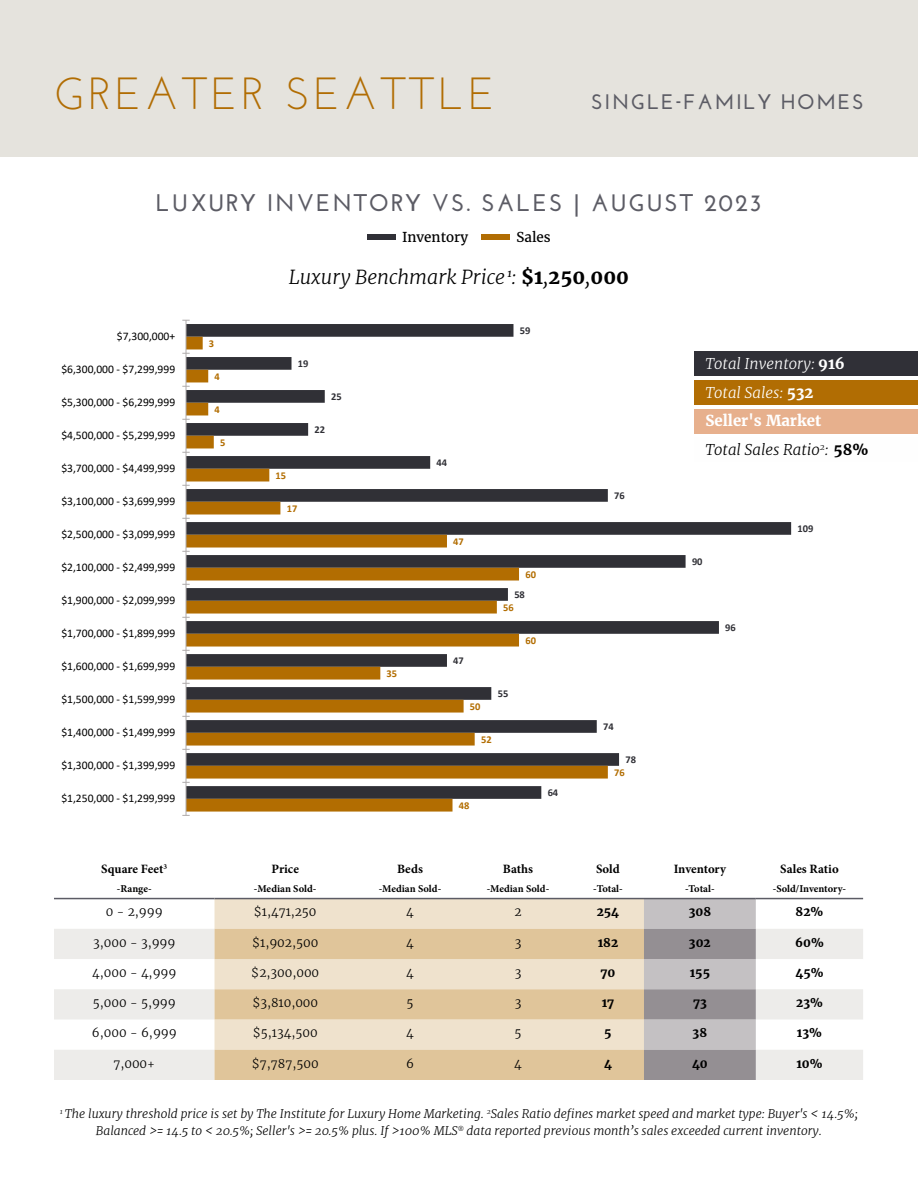
<style>
.page{position:relative;width:918px;height:1188px;background:#fff}
.page>*{position:absolute;margin:0;border:0;box-sizing:border-box;transform-origin:0 0}
.t1{font:45px "Josefin Sans";letter-spacing:.08em;color:#b16d03}
.t2{font:700 24px "Josefin Sans";letter-spacing:.08em;color:#5c5c65}
.t3{font:700 21px "Josefin Sans";letter-spacing:.08em;color:#5c5c65}
.t4{font:italic 300 19.5px "Merriweather";color:#000}
.t5{font:italic 300 15px/28.8px "Merriweather";color:#fff}
.t6{font:italic 300 15px "Merriweather";color:#000}
.t7{font:700 15px "Merriweather";color:#fff}
.t8{font:13.5px "Merriweather";color:#000}
.t9{font:700 12.75px "Minion Pro";color:#000}
.t10{font:italic 300 12px/16.5px "Merriweather";color:#000;text-align:center}
.t11{font:300 12px "Merriweather";color:#000}
.t12{font:700 12px "Merriweather";color:#000}
.t13{font:11.55px "Calibri";letter-spacing:-.005em;color:#000}
.t14{font:700 10.5px "Minion Pro";color:#000}
.t15{font:700 10.5px "Calibri";color:#303036}
.t16{font:700 10.5px "Calibri";color:#b26d01}
.s1{font-weight:700;font-style:normal}
</style>
<div class="page">
<div style="left:0;top:0;width:918px;height:158px;background:#e5e3dd"></div>
<svg style="left:187px;top:324px;width:604px;height:442px"></svg>
<svg style="left:187px;top:337px;width:421px;height:475px"></svg>
<hr style="left:186px;top:320px;width:1px;height:495px;background:#afabab">
<div style="left:367px;top:234px;width:29px;height:6px;background:#303037"></div>
<div style="left:482px;top:234px;width:28px;height:6px;background:#b16d03"></div>
<div style="left:215px;top:899px;width:429px;height:30px;background:#efe2cd"></div>
<svg style="left:54px;top:929px;width:809px;height:151px;fill:#edecea"></svg>
<svg style="left:215px;top:929px;width:429px;height:151px;background:#e6d0ae"></svg>
<svg style="left:644px;top:899px;width:112px;height:181px;background:#aca8ab"></svg>
<hr style="left:54px;top:898px;width:161px;height:1px;background:#5c5c65">
<hr style="left:215px;top:898px;width:141px;height:1px;background:#5c5c65">
<hr style="left:356px;top:898px;width:108px;height:1px;background:#5c5c65">
<hr style="left:464px;top:898px;width:108px;height:1px;background:#5c5c65">
<hr style="left:572px;top:898px;width:72px;height:1px;background:#5c5c65">
<hr style="left:644px;top:898px;width:112px;height:1px;background:#5c5c65">
<hr style="left:756px;top:898px;width:107px;height:1px;background:#5c5c65">
<div style="left:694px;top:409px;width:224px;height:25px;background:#e7b08d"></div>
<div style="left:694px;top:351px;width:224px;height:25px;background:#303037"></div>
<div style="left:694px;top:380px;width:224px;height:25px;background:#b16d03"></div>
<div style="left:694px;top:438px;width:224px;height:24px;background:#fefefe"></div>
<h1 class="t1" style="left:54px;top:65px;width:442px">GREATER SEATTLE</h1>
<h3 class="t3" style="left:591px;top:89px;width:274px">SINGLE-FAMILY HOMES</h3>
<h2 class="t2" style="left:156px;top:189px;width:608px">LUXURY INVENTORY VS. SALES | AUGUST 2023</h2>
<p class="t8" style="left:402px;top:229px;width:68px">Inventory</p>
<p class="t8" style="left:516px;top:229px;width:36px">Sales</p>
<p class="t13" style="left:117px;top:328px;width:60px">$7,300,000+</p>
<p class="t13" style="left:61px;top:361px;width:115px">$6,300,000 - $7,299,999</p>
<p class="t13" style="left:61px;top:394px;width:115px">$5,300,000 - $6,299,999</p>
<p class="t13" style="left:61px;top:427px;width:115px">$4,500,000 - $5,299,999</p>
<p class="t13" style="left:61px;top:460px;width:115px">$3,700,000 - $4,499,999</p>
<p class="t13" style="left:61px;top:493px;width:115px">$3,100,000 - $3,699,999</p>
<p class="t13" style="left:61px;top:526px;width:115px">$2,500,000 - $3,099,999</p>
<p class="t13" style="left:61px;top:559px;width:115px">$2,100,000 - $2,499,999</p>
<p class="t13" style="left:61px;top:592px;width:115px">$1,900,000 - $2,099,999</p>
<p class="t13" style="left:61px;top:625px;width:115px">$1,700,000 - $1,899,999</p>
<p class="t13" style="left:61px;top:658px;width:115px">$1,600,000 - $1,699,999</p>
<p class="t13" style="left:61px;top:691px;width:115px">$1,500,000 - $1,599,999</p>
<p class="t13" style="left:61px;top:724px;width:115px">$1,400,000 - $1,499,999</p>
<p class="t13" style="left:61px;top:757px;width:115px">$1,300,000 - $1,399,999</p>
<p class="t13" style="left:61px;top:790px;width:115px">$1,250,000 - $1,299,999</p>
<p class="t9" style="left:101px;top:860px;width:67px">Square Feet<sup>3</sup></p>
<p class="t14" style="left:117px;top:882px;width:36px">-Range-</p>
<p class="t16" style="left:209px;top:336px;width:7px">3</p>
<p class="t16" style="left:215px;top:369px;width:7px">4</p>
<p class="t16" style="left:215px;top:402px;width:7px">4</p>
<p class="t16" style="left:220px;top:435px;width:7px">5</p>
<h3 class="t4" style="left:289px;top:265px;width:342px">Luxury Benchmark Price <sup>1</sup>: <span class="s1">$1</span>,<span class="s1">250</span>,<span class="s1">000</span></h3>
<p class="t15" style="left:298px;top:356px;width:12px">19</p>
<p class="t15" style="left:331px;top:389px;width:12px">25</p>
<p class="t16" style="left:276px;top:468px;width:12px">15</p>
<p class="t16" style="left:287px;top:501px;width:12px">17</p>
<p class="t15" style="left:314px;top:422px;width:12px">22</p>
<p class="t9" style="left:272px;top:860px;width:29px">Price</p>
<p class="t14" style="left:254px;top:882px;width:64px">-Median Sold-</p>
<p class="t15" style="left:520px;top:323px;width:12px">59</p>
<p class="t15" style="left:437px;top:455px;width:12px">44</p>
<p class="t16" style="left:387px;top:666px;width:12px">35</p>
<p class="t16" style="left:453px;top:534px;width:12px">47</p>
<p class="t15" style="left:453px;top:653px;width:12px">47</p>
<p class="t16" style="left:470px;top:699px;width:12px">50</p>
<p class="t16" style="left:525px;top:567px;width:12px">60</p>
<p class="t15" style="left:514px;top:587px;width:12px">58</p>
<p class="t16" style="left:503px;top:600px;width:12px">56</p>
<p class="t16" style="left:525px;top:633px;width:12px">60</p>
<p class="t15" style="left:498px;top:686px;width:12px">55</p>
<p class="t16" style="left:481px;top:732px;width:12px">52</p>
<p class="t16" style="left:459px;top:798px;width:12px">48</p>
<p class="t15" style="left:548px;top:785px;width:12px">64</p>
<p class="t9" style="left:397px;top:860px;width:27px">Beds</p>
<p class="t14" style="left:379px;top:882px;width:64px">-Median Sold-</p>
<p class="t9" style="left:503px;top:860px;width:32px">Baths</p>
<p class="t14" style="left:487px;top:882px;width:64px">-Median Sold-</p>
<p class="t15" style="left:614px;top:488px;width:12px">76</p>
<p class="t15" style="left:603px;top:719px;width:12px">74</p>
<p class="t15" style="left:625px;top:752px;width:12px">78</p>
<p class="t16" style="left:614px;top:765px;width:12px">76</p>
<p class="t9" style="left:596px;top:860px;width:25px">Sold</p>
<p class="t14" style="left:593px;top:882px;width:31px">-Total-</p>
<p class="t5" style="left:705px;top:349px;width:141px">Total Inventory: <span class="s1">916<br></span>Total Sales: <span class="s1">532</span></p>
<p class="t7" style="left:705px;top:412px;width:117px">Seller's Market</p>
<p class="t6" style="left:705px;top:440px;width:165px">Total Sales Ratio<sup>2</sup>: <span class="s1">58%</span></p>
<p class="t15" style="left:692px;top:554px;width:12px">90</p>
<p class="t15" style="left:725px;top:620px;width:12px">96</p>
<p class="t15" style="left:798px;top:521px;width:17px">109</p>
<p class="t9" style="left:674px;top:860px;width:54px">Inventory</p>
<p class="t14" style="left:685px;top:882px;width:31px">-Total-</p>
<p class="t9" style="left:780px;top:860px;width:60px">Sales Ratio</p>
<p class="t14" style="left:773px;top:882px;width:75px">-Sold/Inventory-</p>
<p class="t11" style="left:106px;top:905px;width:58px">0 - 2,999</p>
<p class="t11" style="left:254px;top:905px;width:64px">$1,471,250</p>
<p class="t11" style="left:406px;top:905px;width:9px">4</p>
<p class="t11" style="left:514px;top:905px;width:9px">2</p>
<p class="t12" style="left:597px;top:905px;width:24px">254</p>
<p class="t12" style="left:689px;top:905px;width:24px">308</p>
<p class="t12" style="left:796px;top:905px;width:29px">82%</p>
<p class="t11" style="left:93px;top:935px;width:84px">3,000 - 3,999</p>
<p class="t11" style="left:252px;top:935px;width:68px">$1,902,500</p>
<p class="t11" style="left:406px;top:935px;width:9px">4</p>
<p class="t11" style="left:515px;top:935px;width:8px">3</p>
<p class="t12" style="left:598px;top:935px;width:22px">182</p>
<p class="t12" style="left:689px;top:935px;width:23px">302</p>
<p class="t12" style="left:795px;top:935px;width:30px">60%</p>
<p class="t11" style="left:92px;top:965px;width:86px">4,000 - 4,999</p>
<p class="t11" style="left:251px;top:965px;width:69px">$2,300,000</p>
<p class="t11" style="left:406px;top:965px;width:9px">4</p>
<p class="t11" style="left:515px;top:965px;width:8px">3</p>
<p class="t12" style="left:601px;top:965px;width:16px">70</p>
<p class="t12" style="left:690px;top:965px;width:22px">155</p>
<p class="t12" style="left:795px;top:965px;width:30px">45%</p>
<p class="t11" style="left:93px;top:995px;width:85px">5,000 - 5,999</p>
<p class="t11" style="left:252px;top:995px;width:67px">$3,810,000</p>
<p class="t11" style="left:407px;top:995px;width:8px">5</p>
<p class="t11" style="left:515px;top:995px;width:8px">3</p>
<p class="t12" style="left:602px;top:995px;width:14px">17</p>
<p class="t12" style="left:693px;top:995px;width:15px">73</p>
<p class="t12" style="left:796px;top:995px;width:28px">23%</p>
<p class="t11" style="left:92px;top:1026px;width:86px">6,000 - 6,999</p>
<p class="t11" style="left:253px;top:1026px;width:66px">$5,134,500</p>
<p class="t11" style="left:406px;top:1026px;width:9px">4</p>
<p class="t11" style="left:515px;top:1026px;width:8px">5</p>
<p class="t12" style="left:604px;top:1026px;width:9px">5</p>
<p class="t12" style="left:693px;top:1026px;width:16px">38</p>
<p class="t12" style="left:797px;top:1026px;width:27px">13%</p>
<p class="t11" style="left:113px;top:1056px;width:43px">7,000+</p>
<p class="t11" style="left:252px;top:1056px;width:68px">$7,787,500</p>
<p class="t11" style="left:406px;top:1056px;width:9px">6</p>
<p class="t11" style="left:514px;top:1056px;width:9px">4</p>
<p class="t12" style="left:604px;top:1056px;width:9px">4</p>
<p class="t12" style="left:692px;top:1056px;width:17px">40</p>
<p class="t12" style="left:796px;top:1056px;width:28px">10%</p>
<p class="t10" style="left:60px;top:1106px;width:800px"><sup>1</sup> The luxury threshold price is set by The Institute for Luxury Home Marketing. <sup>2</sup>Sales Ratio defines market speed and market type: Buyer's &lt; 14.5%;<br>Balanced &gt;= 14.5 to &lt; 20.5%; Seller's &gt;= 20.5% plus. If &gt;100% MLS<sup>®</sup> data reported previous month’s sales exceeded current inventory.</p>
</div>
